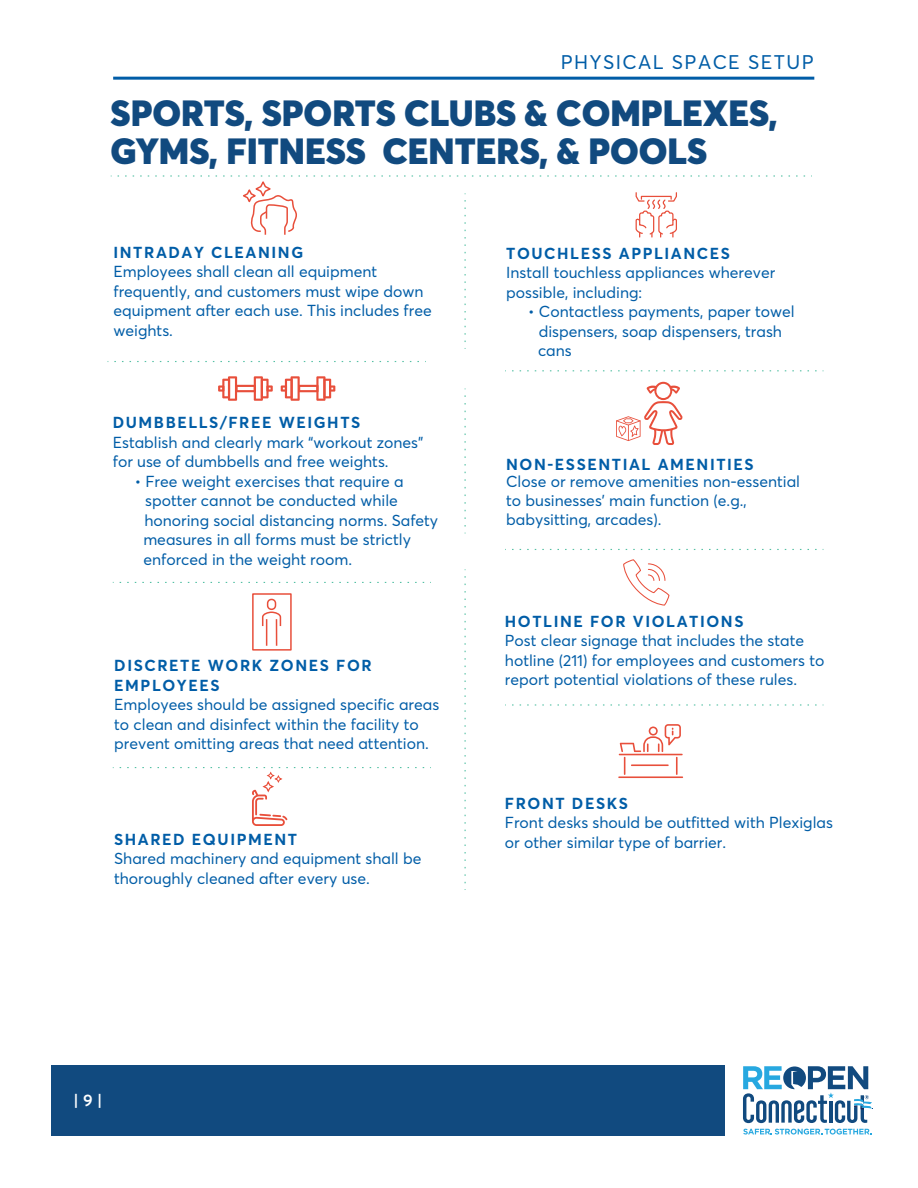
<style>
.page{position:relative;width:918px;height:1188px;background:#fff}
.page>*{position:absolute;margin:0;border:0;box-sizing:border-box;transform-origin:0 0}
.t1{font:900 36px/37.8px "Averta PE";color:#114a7f}
.t2{font:19.5px "Averta PE";letter-spacing:.075em;color:#015da7}
.t3{font:600 16.5px "Averta PE";color:#fff}
.t4{font:15.75px/19.5px "Averta PE";color:#015da7}
.t5{font:700 15.75px/19.5px "Averta PE";letter-spacing:.1em;color:#015da7}
</style>
<div class="page">
<div style="left:51px;top:1066px;width:673px;height:70px;background:#114a7f"></div>
<svg style="left:743px;top:1129px;width:128px;height:6px"></svg>
<svg style="left:743px;top:1066px;width:129px;height:57px"></svg>
<svg style="left:120px;top:582px;width:311px;height:1px"></svg>
<svg style="left:465px;top:389px;width:1px;height:138px"></svg>
<svg style="left:465px;top:569px;width:1px;height:314px"></svg>
<svg style="left:512px;top:370px;width:312px;height:1px"></svg>
<svg style="left:512px;top:549px;width:312px;height:1px"></svg>
<svg style="left:512px;top:704px;width:312px;height:2px"></svg>
<hr style="left:113px;top:77px;width:701px;height:3px;background:#015da7">
<div style="left:267px;top:599px;width:9px;height:11px;border:2px solid #e84f3b;border-radius:4px"></div>
<svg style="left:262px;top:611px;width:20px;height:35px"></svg>
<div style="left:252px;top:593px;width:40px;height:58px;border:2px solid #e84f3b"></div>
<svg style="left:120px;top:767px;width:311px;height:59px"></svg>
<svg style="left:616px;top:382px;width:67px;height:63px"></svg>
<svg style="left:623px;top:559px;width:47px;height:47px"></svg>
<svg style="left:108px;top:361px;width:318px;height:1px"></svg>
<svg style="left:118px;top:175px;width:694px;height:167px"></svg>
<svg style="left:218px;top:376px;width:55px;height:25px"></svg>
<svg style="left:281px;top:376px;width:54px;height:25px"></svg>
<svg style="left:618px;top:724px;width:65px;height:54px"></svg>
<p class="t2" style="left:561px;top:49px;width:254px">PHYSICAL SPACE SETUP</p>
<h1 class="t1" style="left:111px;top:92px;width:669px">SPORTS, SPORTS CLUBS &amp; COMPLEXES,<br>GYMS, FITNESS CENTERS, &amp; POOLS</h1>
<p class="t5" style="left:113px;top:242px;width:191px">INTRADAY CLEANING</p>
<p class="t4" style="left:113px;top:261px;width:320px">Employees shall clean all equipment frequently, and customers must wipe down equipment after each use. This includes free weights.</p>
<p class="t5" style="left:113px;top:412px;width:249px">DUMBBELLS/FREE WEIGHTS</p>
<p class="t4" style="left:113px;top:432px;width:312px">Establish and clearly mark “workout zones” for use of dumbbells and free weights.</p>
<p class="t4" style="left:143px;top:471px;width:296px;text-indent:-9px">• Free weight exercises that require a spotter cannot be conducted while honoring social distancing norms. Safety measures in all forms must be strictly enforced in the weight room.</p>
<p class="t5" style="left:114px;top:655px;width:259px">DISCRETE WORK ZONES FOR<br>EMPLOYEES</p>
<p class="t4" style="left:114px;top:694px;width:326px">Employees should be assigned specific areas to clean and disinfect within the facility to prevent omitting areas that need attention.</p>
<p class="t5" style="left:114px;top:829px;width:185px">SHARED EQUIPMENT</p>
<p class="t4" style="left:114px;top:848px;width:309px">Shared machinery and equipment shall be thoroughly cleaned after every use.</p>
<p class="t5" style="left:506px;top:243px;width:225px">TOUCHLESS APPLIANCES</p>
<p class="t4" style="left:506px;top:262px;width:271px">Install touchless appliances wherever possible, including:</p>
<p class="t4" style="left:538px;top:301px;width:258px;text-indent:-10px">• Contactless payments, paper towel dispensers, soap dispensers, trash cans</p>
<p class="t5" style="left:506px;top:454px;width:249px">NON-ESSENTIAL AMENITIES</p>
<p class="t4" style="left:506px;top:471px;width:295px">Close or remove amenities non-essential to businesses' main function (e.g., babysitting, arcades).</p>
<p class="t5" style="left:505px;top:611px;width:240px">HOTLINE FOR VIOLATIONS</p>
<p class="t4" style="left:505px;top:631px;width:321px">Post clear signage that includes the state hotline (211) for employees and customers to report potential violations of these rules.</p>
<p class="t5" style="left:505px;top:793px;width:125px">FRONT DESKS</p>
<p class="t4" style="left:505px;top:812px;width:329px">Front desks should be outfitted with Plexiglas or other similar type of barrier.</p>
<p class="t3" style="left:74px;top:1088px;width:30px">| 9 |</p>
</div>
